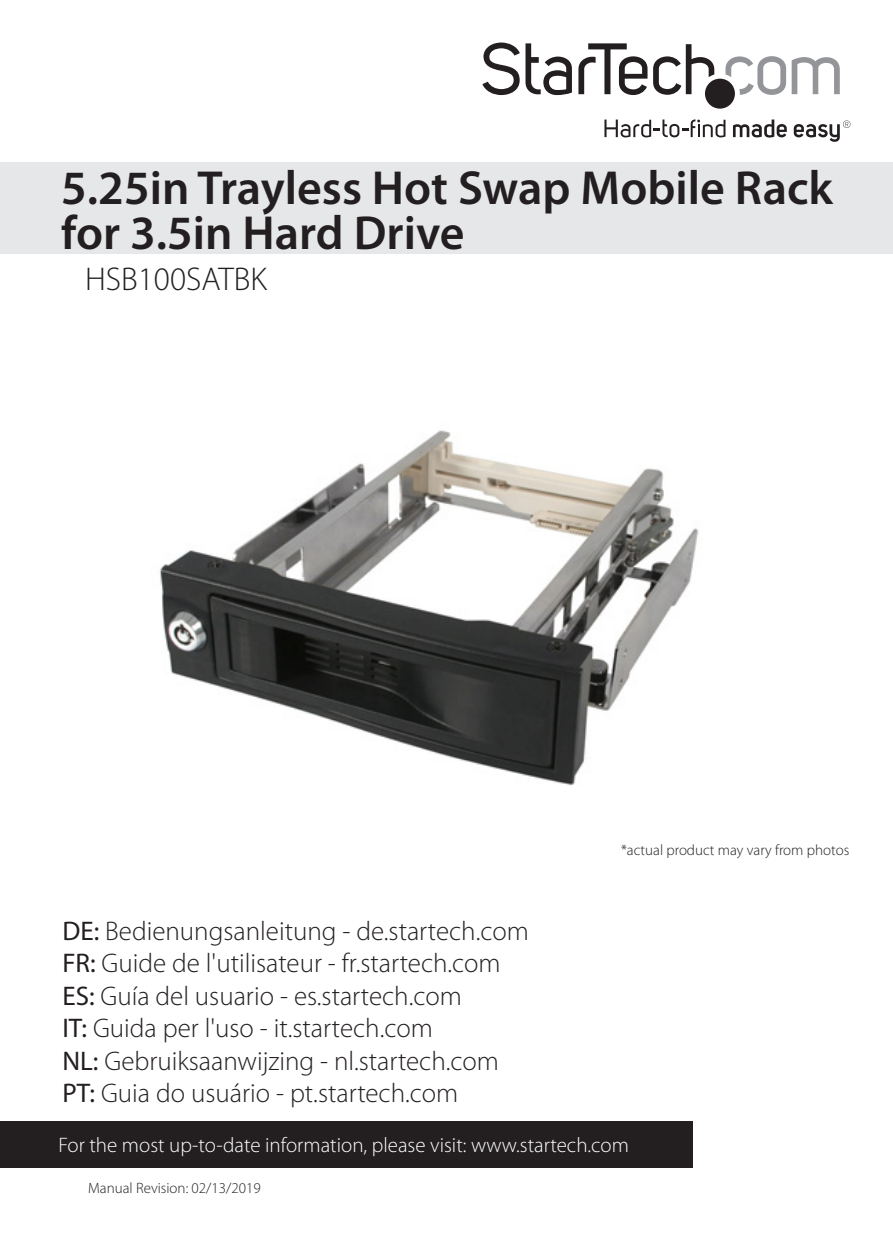
<style>
.page{position:relative;width:893px;height:1259px;background:#fff}
.page>*{position:absolute;margin:0;border:0;box-sizing:border-box;transform-origin:0 0}
.Manual_Description{font:600 48px/45px "Myriad Pro";color:#231f20}
.Manual_Title_SKU{font:300 33px "Myriad Pro";color:#231f20}
.t1{font:300 27px/32.4px "Myriad Pro";color:#231f20}
.t2{font:300 21px "Myriad Pro";color:#fff}
.Text{font:300 15px "Myriad Pro";color:#231f20}
.s1{font-weight:400}
</style>
<div class="page">
<svg style="left:792px;top:57px;width:48px;height:37px"></svg>
<svg style="left:725px;top:56px;width:61px;height:39px"></svg>
<svg style="left:794px;top:120px;width:56px;height:22px"></svg>
<svg style="left:733px;top:119px;width:54px;height:19px"></svg>
<svg style="left:604px;top:119px;width:121px;height:18px"></svg>
<svg style="left:482px;top:43px;width:90px;height:52px"></svg>
<svg style="left:578px;top:43px;width:69px;height:52px"></svg>
<svg style="left:653px;top:44px;width:61px;height:51px"></svg>
<div style="left:705px;top:79px;width:30px;height:30px;background:#231f20;border-radius:50%"></div>
<div style="left:0;top:1121px;width:692px;height:46px;background:#231f20"></div>
<div style="left:0;top:162px;width:893px;height:92px;background:#e6e7e9"></div>
<img style="left:159px;top:430px;width:540px;height:356px">
<p class="Manual_Description" style="left:61px;top:164px;width:773px">5.25in Trayless Hot Swap Mobile Rack for 3.5in Hard Drive</p>
<p class="Manual_Title_SKU" style="left:85px;top:260px;width:183px">HSB100SATBK</p>
<p class="t1" style="left:62px;top:914px;width:468px"><span class="s1">DE:</span> Bedienungsanleitung - de.startech.com <span class="s1">FR:</span> Guide de l'utilisateur - fr.startech.com <span class="s1">ES:</span> Guía del usuario - es.startech.com<br><span class="s1">IT:</span> Guida per l'uso - it.startech.com<br><span class="s1">NL:</span> Gebruiksaanwijzing - nl.startech.com <span class="s1">PT:</span> Guia do usuário - pt.startech.com</p>
<p class="Text" style="left:621px;top:840px;width:230px">*actual product may vary from photos</p>
<p class="t2" style="left:58px;top:1132px;width:572px">For the most up-to-date information, please visit: www.startech.com</p>
<p class="Text" style="left:88px;top:1178px;width:174px">Manual Revision: 02/13/2019</p>
</div>
